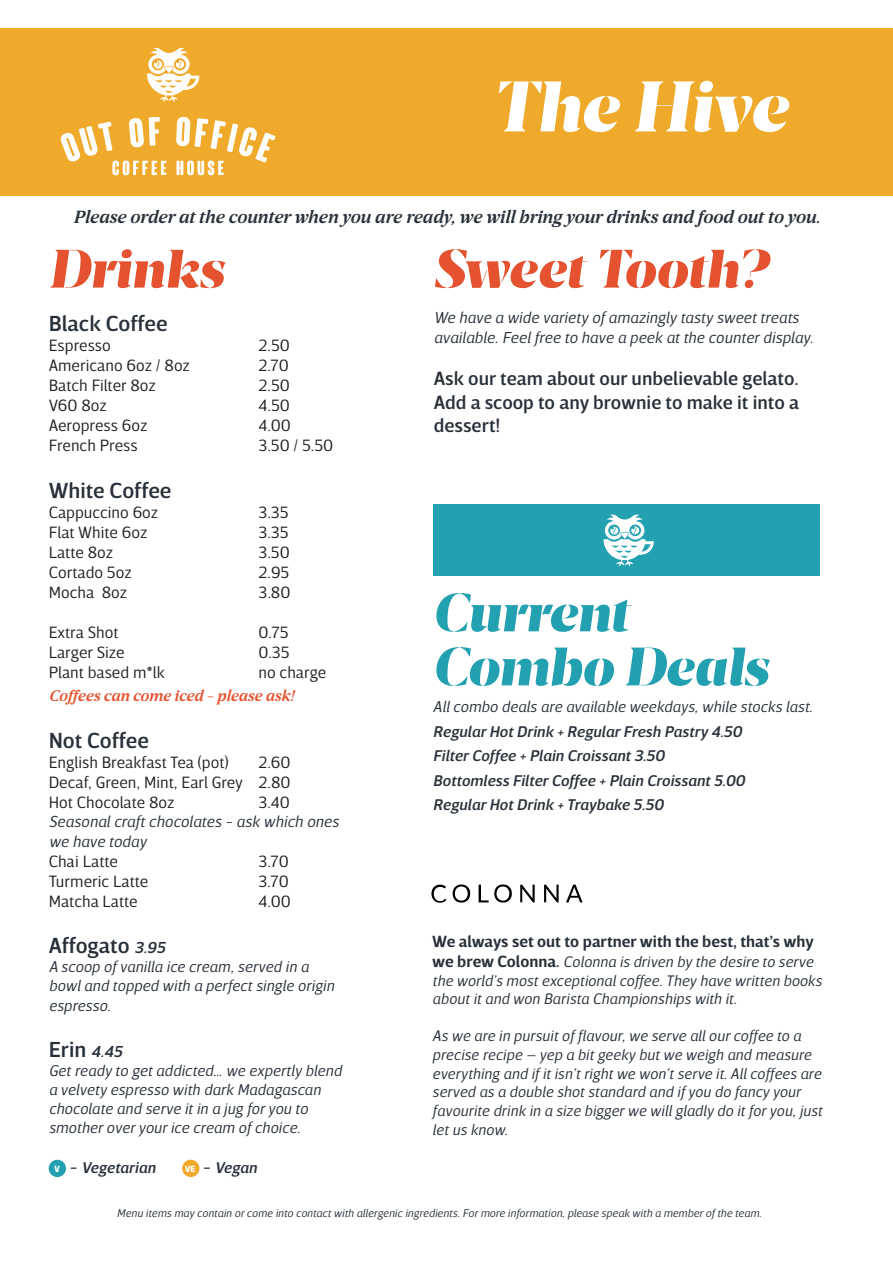
<style>
.page{position:relative;width:893px;height:1263px;background:#fff}
.page>*{position:absolute;margin:0;border:0;box-sizing:border-box;transform-origin:0 0}
.t1{font:italic 69.45px "Breve Display Stencil";color:#fff}
.t2{font:italic 52.5px/54px "Breve Display Stencil";color:#23a1b1}
.t3{font:italic 52.5px "Breve Display Stencil";color:#e4522f}
.t4{font:500 22.2px "Breve Sans Text";color:#28303a}
.t5{font:500 19.5px/23.4px "Breve Sans Text";color:#28303a;text-align:justify}
.t6{font:italic 600 18px "Breve News";color:#28303a}
.t7{font:300 16.65px/20px "Breve Sans Text";color:#231f20;text-align:justify}
.t8{font:600 16.5px "Breve Sans Text";color:#28303a}
.t9{font:italic 300 16.2px/19.5px "Breve Sans Text";color:#28303a}
.t10{font:italic 300 15.9px/19px "Breve Sans Text";color:#28303a}
.t11{font:italic 500 15.9px/24.5px "Breve Sans Text";color:#28303a}
.t12{font:italic 300 15.6px/18.6px "Breve Sans Text";color:#28303a}
.t13{font:italic 600 15.6px "Breve News";color:#e4522f}
.t14{font:italic 300 11.4px "Breve Sans Text";color:#28303a}
.s1{font-style:italic;font-size:16.2px}
.s2{font-family:"Breve Sans Title";font-weight:900;font-style:normal;font-size:8.7px;color:#fff}
.s3{font-style:normal;font-size:17.25px}
.s4{font-weight:600;font-style:normal;font-size:16.5px}
</style>
<div class="page">
<div style="left:0;top:28px;width:893px;height:168px;background:#efa92b"></div>
<svg style="left:176px;top:117px;width:99px;height:58px"></svg>
<svg style="left:61px;top:117px;width:105px;height:58px"></svg>
<svg style="left:147px;top:47px;width:52px;height:55px"></svg>
<svg style="left:431px;top:885px;width:15px;height:18px"></svg>
<svg style="left:453px;top:884px;width:17px;height:18px"></svg>
<svg style="left:479px;top:884px;width:33px;height:18px"></svg>
<svg style="left:520px;top:885px;width:15px;height:17px"></svg>
<svg style="left:544px;top:885px;width:15px;height:17px"></svg>
<svg style="left:566px;top:885px;width:17px;height:17px"></svg>
<div style="left:433px;top:504px;width:386px;height:72px;background:#23a1b1"></div>
<svg style="left:603px;top:514px;width:51px;height:53px"></svg>
<div style="left:49px;top:1160px;width:17px;height:17px;background:#23a1b1;border-radius:50%"></div>
<div style="left:182px;top:1160px;width:17px;height:17px;background:#efa92b;border-radius:50%"></div>
<h1 class="t1" style="left:492px;top:65px;width:296px">The Hive</h1>
<p class="t6" style="left:73px;top:207px;width:748px">Please order at the counter when you are ready, we will bring your drinks and food out to you.</p>
<h2 class="t3" style="left:49px;top:238px;width:176px">Drinks</h2>
<h3 class="t4" style="left:49px;top:311px;width:121px">Black Coffee</h3>
<p class="t7" style="left:49px;top:335px;width:64px">Espresso</p>
<p class="t7" style="left:258px;top:335px;width:33px">2.50</p>
<p class="t7" style="left:49px;top:356px;width:143px">Americano 6oz / 8oz</p>
<p class="t7" style="left:258px;top:356px;width:32px">2.70</p>
<p class="t7" style="left:49px;top:376px;width:109px">Batch Filter 8oz</p>
<p class="t7" style="left:258px;top:376px;width:33px">2.50</p>
<p class="t7" style="left:49px;top:396px;width:60px">V60 8oz</p>
<p class="t7" style="left:258px;top:396px;width:33px">4.50</p>
<p class="t7" style="left:49px;top:416px;width:100px">Aeropress 6oz</p>
<p class="t7" style="left:258px;top:416px;width:34px">4.00</p>
<p class="t7" style="left:49px;top:436px;width:90px">French Press</p>
<p class="t7" style="left:258px;top:436px;width:76px">3.50 / 5.50</p>
<h3 class="t4" style="left:49px;top:478px;width:124px">White Coffee</h3>
<p class="t7" style="left:49px;top:502px;width:111px">Cappuccino 6oz</p>
<p class="t7" style="left:258px;top:502px;width:32px">3.35</p>
<p class="t7" style="left:49px;top:522px;width:100px">Flat White 6oz</p>
<p class="t7" style="left:258px;top:522px;width:32px">3.35</p>
<p class="t7" style="left:49px;top:542px;width:66px">Latte 8oz</p>
<p class="t7" style="left:258px;top:542px;width:33px">3.50</p>
<p class="t7" style="left:49px;top:562px;width:85px">Cortado 5oz</p>
<p class="t7" style="left:258px;top:562px;width:32px">2.95</p>
<p class="t7" style="left:49px;top:582px;width:80px">Mocha 8oz</p>
<p class="t7" style="left:258px;top:582px;width:33px">3.80</p>
<p class="t7" style="left:49px;top:622px;width:71px">Extra Shot</p>
<p class="t7" style="left:258px;top:622px;width:31px">0.75</p>
<p class="t7" style="left:49px;top:642px;width:78px">Larger Size</p>
<p class="t7" style="left:258px;top:642px;width:33px">0.35</p>
<p class="t7" style="left:49px;top:663px;width:117px">Plant based m*lk</p>
<p class="t7" style="left:258px;top:663px;width:69px">no charge</p>
<p class="t13" style="left:49px;top:687px;width:247px">Coffees can come iced - please ask!</p>
<h3 class="t4" style="left:49px;top:727px;width:102px">Not Coffee</h3>
<p class="t7" style="left:49px;top:752px;width:182px">English Breakfast Tea (pot)</p>
<p class="t7" style="left:49px;top:752px;width:243px;text-indent:210px">2.60<br>Decaf, Green, Mint, Earl Grey 2.80<br>Hot Chocolate 8oz</p>
<p class="t7" style="left:258px;top:792px;width:33px">3.40</p>
<p class="t9" style="left:49px;top:811px;width:292px">Seasonal craft chocolates - ask which ones we have today</p>
<p class="t7" style="left:49px;top:851px;width:71px">Chai Latte</p>
<p class="t7" style="left:258px;top:851px;width:32px">3.70</p>
<p class="t7" style="left:49px;top:871px;width:101px">Turmeric Latte</p>
<p class="t7" style="left:258px;top:871px;width:32px">3.70</p>
<p class="t7" style="left:49px;top:891px;width:91px">Matcha Latte</p>
<p class="t7" style="left:258px;top:891px;width:34px">4.00</p>
<h3 class="t4" style="left:49px;top:933px;width:118px">Affogato <span class="s1">3.95</span></h3>
<p class="t10" style="left:49px;top:957px;width:287px">A scoop of vanilla ice cream, served in a bowl and topped with a perfect single origin espresso.</p>
<h3 class="t4" style="left:49px;top:1037px;width:75px">Erin <span class="s1">4.45</span></h3>
<p class="t10" style="left:49px;top:1061px;width:295px">Get ready to get addicted… we expertly blend a velvety espresso with dark Madagascan chocolate and serve it in a jug for you to smother over your ice cream of choice.</p>
<p class="t11" style="left:54px;top:1155px;width:103px"><span class="s2">V</span> <span class="s3">-</span> Vegetarian</p>
<p class="t11" style="left:185px;top:1155px;width:73px"><span class="s2">VE</span> <span class="s3">-</span> Vegan</p>
<h2 class="t3" style="left:434px;top:238px;width:336px">Sweet Tooth?</h2>
<p class="t9" style="left:434px;top:308px;width:381px">We have a wide variety of amazingly tasty sweet treats available. Feel free to have a peek at the counter display.</p>
<p class="t5" style="left:434px;top:367px;width:367px">Ask our team about our unbelievable gelato.<br>Add a scoop to any brownie to make it into a dessert!</p>
<h2 class="t2" style="left:433px;top:588px;width:337px">Current<br>Combo Deals</h2>
<p class="t10" style="left:433px;top:697px;width:381px">All combo deals are available weekdays, while stocks last.</p>
<p class="t11" style="left:433px;top:719px;width:314px">Regular Hot Drink + Regular Fresh Pastry 4.50<br>Filter Coffee + Plain Croissant 3.50<br>Bottomless Filter Coffee + Plain Croissant 5.00<br>Regular Hot Drink + Traybake 5.50</p>
<p class="t8" style="left:432px;top:932px;width:383px">We always set out to partner with the best, that’s why</p>
<p class="t12" style="left:432px;top:952px;width:391px"><span class="s4">we brew Colonna.</span> Colonna is driven by the desire to serve the world’s most exceptional coffee. They have written books about it and won Barista Championships with it.</p>
<p class="t12" style="left:432px;top:1026px;width:391px">As we are in pursuit of flavour, we serve all our coffee to a precise recipe – yep a bit geeky but we weigh and measure everything and if it isn’t right we won’t serve it. All coffees are served as a double shot standard and if you do fancy your favourite drink in a size bigger we will gladly do it for you, just let us know.</p>
<p class="t14" style="left:117px;top:1205px;width:646px">Menu items may contain or come into contact with allergenic ingredients. For more information, please speak with a member of the team.</p>
</div>
